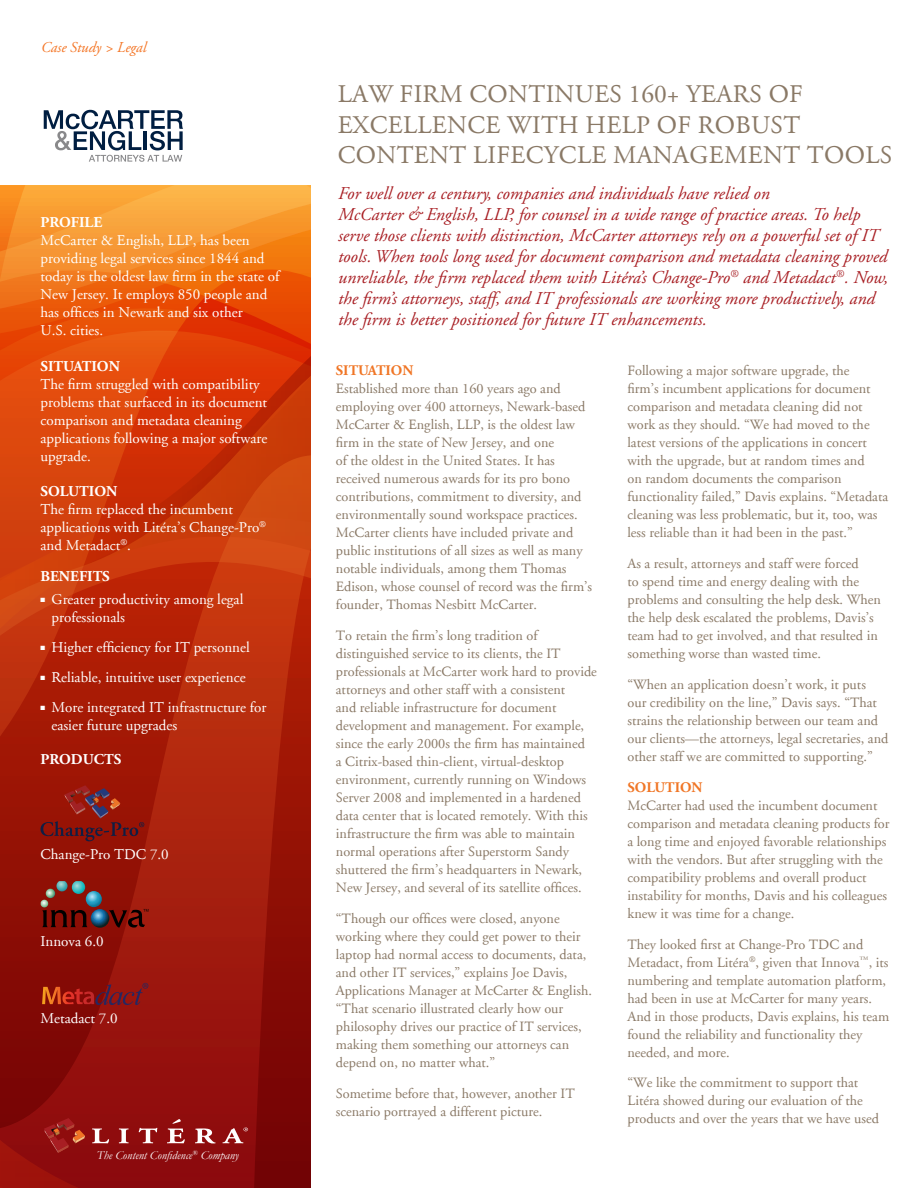
<style>
.page{position:relative;width:918px;height:1188px;background:#fff}
.page>*{position:absolute;margin:0;border:0;box-sizing:border-box;transform-origin:0 0}
.t1{font:25.5px/30.6px "Adobe Garamond";letter-spacing:.015em;color:#8a7966}
.t2{font:italic 18px/21px "Adobe Garamond";color:#a81e23}
.t3{font:15px/18px "Adobe Garamond";color:#fff}
.t4{font:700 15px "Adobe Garamond";color:#fff}
.t5{font:italic 15px "Adobe Garamond";color:#f47525}
.t6{font:700 14.7px "Adobe Garamond";color:#f07626}
.t7{font:14.25px/18px "Adobe Garamond";color:#8a7966}
.t8{font:italic 12px "Garamond";color:#fff}
.s1{font-weight:700}
</style>
<div class="page">
<svg style="left:0;top:186px;width:310px;height:1002px;background:#b9310d"></svg>
<svg style="left:40px;top:785px;width:104px;height:56px;background:#8b1912"></svg>
<svg style="left:86px;top:891px;width:16px;height:16px"></svg>
<svg style="left:91px;top:909px;width:18px;height:19px"></svg>
<svg style="left:41px;top:881px;width:47px;height:46px;background:#712922"></svg>
<svg style="left:109px;top:909px;width:39px;height:19px"></svg>
<svg style="left:42px;top:983px;width:106px;height:22px;background:#921e17"></svg>
<svg style="left:44px;top:1118px;width:41px;height:35px"></svg>
<svg style="left:92px;top:1128px;width:17px;height:15px"></svg>
<svg style="left:119px;top:1128px;width:10px;height:15px"></svg>
<svg style="left:139px;top:1128px;width:18px;height:15px"></svg>
<svg style="left:167px;top:1119px;width:18px;height:24px"></svg>
<svg style="left:195px;top:1128px;width:21px;height:15px"></svg>
<svg style="left:222px;top:1127px;width:26px;height:16px"></svg>
<svg style="left:43px;top:109px;width:140px;height:53px"></svg>
<svg style="left:247px;top:236px;width:6px;height:6px"></svg>
<p class="t5" style="left:40px;top:39px;width:107px">Case Study &gt; Legal</p>
<p class="t3" style="left:40px;top:214px;width:240px"><span class="s1">PROFILE<br></span>McCarter &amp; English, LLP, has been providing legal services since 1844 and today is the oldest law firm in the state of<br>New Jersey. It employs 850 people and has offices in Newark and six other<br>U.S. cities.</p>
<p class="t3" style="left:40px;top:358px;width:228px"><span class="s1">SITUATION<br></span>The firm struggled with compatibility problems that surfaced in its document comparison and metadata cleaning applications following a major software upgrade.</p>
<p class="t3" style="left:40px;top:482px;width:227px"><span class="s1">SOLUTION<br></span>The firm replaced the incumbent applications with Litéra’s Change-Pro<sup>® </sup>and Metadact<sup>®</sup>.</p>
<p class="t4" style="left:40px;top:568px;width:71px">BENEFITS</p>
<p class="t3" style="left:51px;top:591px;width:193px;text-indent:-11px">■ Greater productivity among legal professionals</p>
<p class="t3" style="left:40px;top:639px;width:211px">■ Higher efficiency for IT personnel</p>
<p class="t3" style="left:40px;top:669px;width:207px">■ Reliable, intuitive user experience</p>
<p class="t3" style="left:51px;top:699px;width:217px;text-indent:-11px">■ More integrated IT infrastructure for easier future upgrades</p>
<p class="t4" style="left:40px;top:751px;width:82px">PRODUCTS</p>
<p class="t3" style="left:40px;top:846px;width:130px">Change-Pro TDC 7.0</p>
<p class="t3" style="left:40px;top:932px;width:65px">Innova 6.0</p>
<p class="t3" style="left:40px;top:1010px;width:79px">Metadact 7.0</p>
<p class="t8" style="left:97px;top:1148px;width:143px">The Content Confidence<sup>®</sup> Company</p>
<p class="t1" style="left:338px;top:79px;width:556px">LAW FIRM CONTINUES 160+ YEARS OF<br>EXCELLENCE WITH HELP OF ROBUST<br>CONTENT LIFECYCLE MANAGEMENT TOOLS</p>
<p class="t2" style="left:338px;top:183px;width:552px">For well over a century, companies and individuals have relied on<br>McCarter &amp; English, LLP, for counsel in a wide range of practice areas. To help serve those clients with distinction, McCarter attorneys rely on a powerful set of IT tools. When tools long used for document comparison and metadata cleaning proved unreliable, the firm replaced them with Litéra’s Change-Pro<sup>®</sup> and Metadact<sup>®</sup>. Now, the firm’s attorneys, staff, and IT professionals are working more productively, and the firm is better positioned for future IT enhancements.</p>
<p class="t7" style="left:627px;top:362px;width:262px">Following a major software upgrade, the<br>firm’s incumbent applications for document comparison and metadata cleaning did not work as they should. “We had moved to the latest versions of the applications in concert with the upgrade, but at random times and<br>on random documents the comparison functionality failed,” Davis explains. “Metadata cleaning was less problematic, but it, too, was less reliable than it had been in the past.”</p>
<p class="t7" style="left:627px;top:555px;width:255px">As a result, attorneys and staff were forced<br>to spend time and energy dealing with the problems and consulting the help desk. When the help desk escalated the problems, Davis’s team had to get involved, and that resulted in something worse than wasted time.</p>
<p class="t7" style="left:627px;top:675px;width:262px">“When an application doesn’t work, it puts<br>our credibility on the line,” Davis says. “That strains the relationship between our team and our clients—the attorneys, legal secretaries, and other staff we are committed to supporting.”</p>
<p class="t6" style="left:627px;top:779px;width:77px">SOLUTION</p>
<p class="t7" style="left:627px;top:796px;width:264px">McCarter had used the incumbent document comparison and metadata cleaning products for a long time and enjoyed favorable relationships with the vendors. But after struggling with the compatibility problems and overall product instability for months, Davis and his colleagues knew it was time for a change.</p>
<p class="t7" style="left:627px;top:935px;width:263px">They looked first at Change-Pro TDC and Metadact, from Litéra<sup>®</sup>, given that Innova<sup>™</sup>, its numbering and template automation platform, had been in use at McCarter for many years.<br>And in those products, Davis explains, his team found the reliability and functionality they needed, and more.</p>
<p class="t7" style="left:627px;top:1074px;width:253px">“We like the commitment to support that<br>Litéra showed during our evaluation of the products and over the years that we have used</p>
<p class="t6" style="left:336px;top:363px;width:79px">SITUATION</p>
<p class="t7" style="left:336px;top:380px;width:258px">Established more than 160 years ago and employing over 400 attorneys, Newark-based McCarter &amp; English, LLP, is the oldest law firm in the state of New Jersey, and one<br>of the oldest in the United States. It has received numerous awards for its pro bono contributions, commitment to diversity, and environmentally sound workspace practices.<br>McCarter clients have included private and public institutions of all sizes as well as many notable individuals, among them Thomas Edison, whose counsel of record was the firm’s founder, Thomas Nesbitt McCarter.</p>
<p class="t7" style="left:336px;top:627px;width:263px">To retain the firm’s long tradition of distinguished service to its clients, the IT professionals at McCarter work hard to provide attorneys and other staff with a consistent<br>and reliable infrastructure for document development and management. For example, since the early 2000s the firm has maintained<br>a Citrix-based thin-client, virtual-desktop environment, currently running on Windows Server 2008 and implemented in a hardened data center that is located remotely. With this infrastructure the firm was able to maintain normal operations after Superstorm Sandy shuttered the firm’s headquarters in Newark, New Jersey, and several of its satellite offices.</p>
<p class="t7" style="left:336px;top:910px;width:258px">“Though our offices were closed, anyone working where they could get power to their laptop had normal access to documents, data, and other IT services,” explains Joe Davis, Applications Manager at McCarter &amp; English. “That scenario illustrated clearly how our philosophy drives our practice of IT services, making them something our attorneys can depend on, no matter what.”</p>
<p class="t7" style="left:336px;top:1085px;width:240px">Sometime before that, however, another IT scenario portrayed a different picture.</p>
</div>
